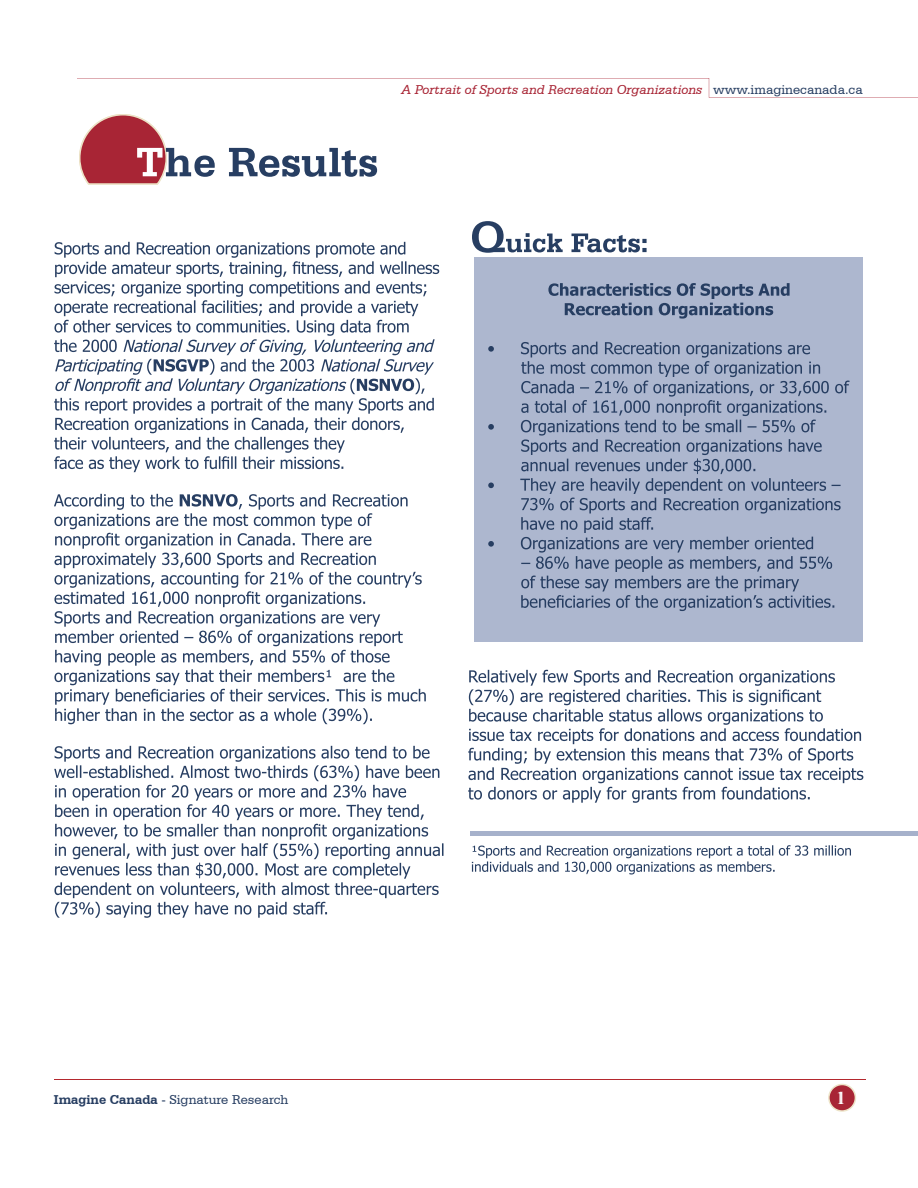
<style>
.page{position:relative;width:918px;height:1188px;background:#fff}
.page>*{position:absolute;margin:0;border:0;box-sizing:border-box;transform-origin:0 0}
.t1{font:18px "Times New Roman";color:#fff}
.t2{font:italic 13.5px "Serifa BT";color:#a82535}
.t3{font:13.5px "Serifa BT";color:#273e62}
.s1{font-style:normal;color:#273e62}
.s2{font-weight:700}
</style>
<div class="page">
<hr style="left:54px;top:1079px;width:812px;height:1px;background:#b4282e">
<svg style="left:828px;top:1084px;width:28px;height:28px"></svg>
<svg style="left:77px;top:78px;width:841px;height:20px"></svg>
<div style="left:475px;top:219px;width:388px;height:422px;background:#adb7cf"></div>
<svg style="left:548px;top:283px;width:242px;height:36px"></svg>
<svg style="left:488px;top:342px;width:361px;height:269px"></svg>
<div style="left:472px;top:217px;width:436px;height:40px;background:#fff"></div>
<svg style="left:472px;top:221px;width:175px;height:32px"></svg>
<div style="left:470px;top:831px;width:448px;height:5px;background:#a6b1cb"></div>
<svg style="left:54px;top:242px;width:385px;height:230px"></svg>
<svg style="left:54px;top:494px;width:372px;height:230px"></svg>
<svg style="left:54px;top:746px;width:390px;height:172px"></svg>
<svg style="left:468px;top:670px;width:395px;height:133px"></svg>
<svg style="left:79px;top:114px;width:298px;height:71px"></svg>
<svg style="left:472px;top:845px;width:379px;height:30px"></svg>
<p class="t2" style="left:401px;top:82px;width:463px">A Portrait of Sports and Recreation Organizations <span class="s1">www.imaginecanada.ca</span></p>
<p class="t3" style="left:54px;top:1092px;width:236px"><span class="s2">Imagine Canada</span> - Signature Research</p>
<h1 class="t1" style="left:837px;top:1086px;width:10px">1</h1>
</div>
